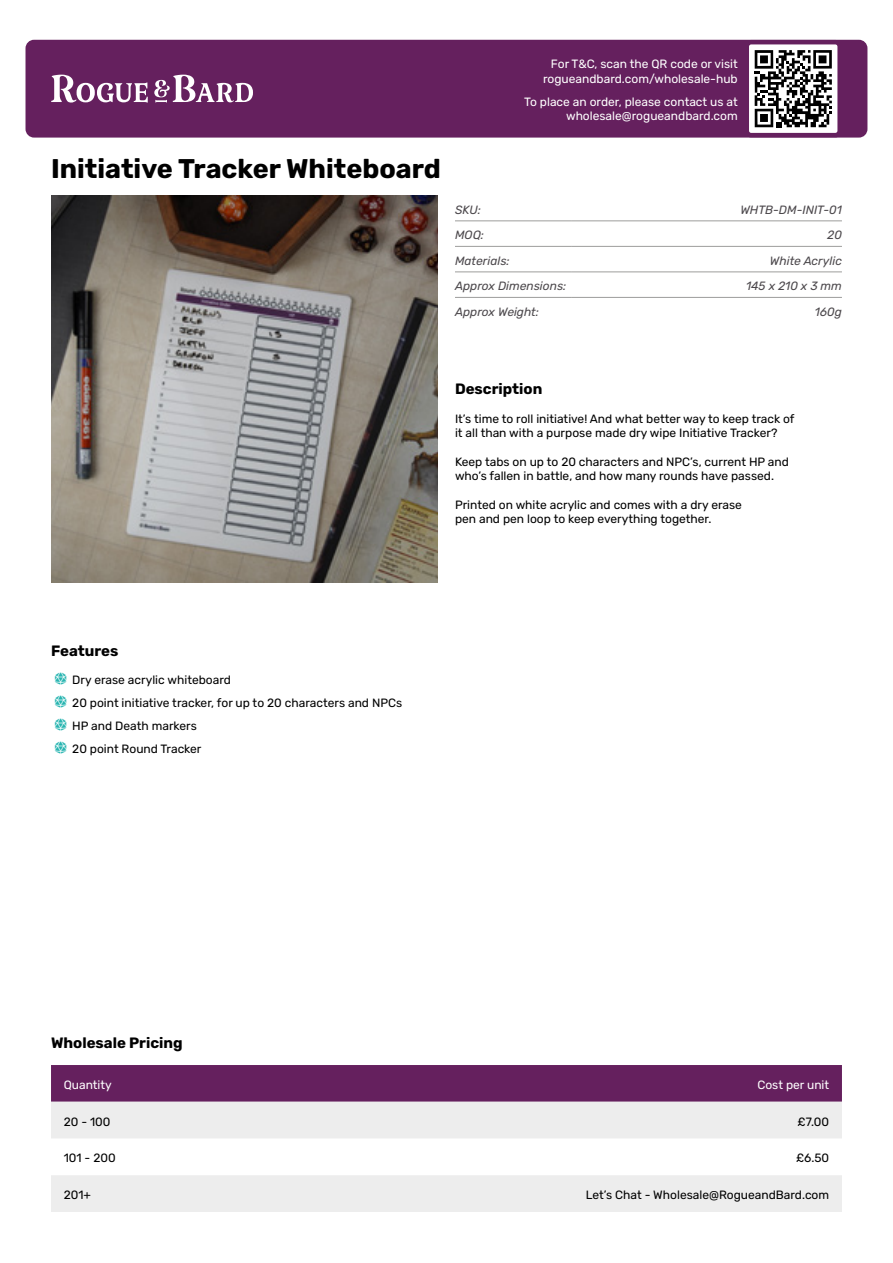
<style>
.page{position:relative;width:893px;height:1263px;background:#fff}
.page>*{position:absolute;margin:0;border:0;box-sizing:border-box;transform-origin:0 0}
.t1{font:700 27px "Rubik";color:#000}
.t2{font:700 15px "Rubik";color:#000}
.t3{font:12px/23px "Rubik";color:#000}
.t4{font:12px/14.4px "Rubik";color:#fff;text-align:right}
.t5{font:italic 12px "Rubik";color:#4c484c}
</style>
<div class="page">
<div style="left:26px;top:40px;width:841px;height:98px;background:#65205e;border-radius:9px"></div>
<svg style="left:51px;top:75px;width:202px;height:28px"></svg>
<svg style="left:749px;top:45px;width:88px;height:87px;background:#949494"></svg>
<div style="left:744px;top:40px;width:98px;height:97px;border:4px solid #65205e;border-radius:4px"></div>
<img style="left:51px;top:195px;width:387px;height:387px">
<div style="left:51px;top:1065px;width:791px;height:37px;background:#65205e"></div>
<svg style="left:51px;top:1102px;width:791px;height:110px;fill:#ededed"></svg>
<hr style="left:455px;top:220px;width:117px;height:1px;background:#9d9d9c">
<hr style="left:572px;top:220px;width:270px;height:1px;background:#9d9d9c">
<hr style="left:455px;top:246px;width:117px;height:1px;background:#9d9d9c">
<hr style="left:572px;top:246px;width:270px;height:1px;background:#9d9d9c">
<hr style="left:455px;top:271px;width:117px;height:1px;background:#9d9d9c">
<hr style="left:572px;top:271px;width:270px;height:1px;background:#9d9d9c">
<hr style="left:455px;top:297px;width:117px;height:1px;background:#9d9d9c">
<hr style="left:572px;top:297px;width:270px;height:1px;background:#9d9d9c">
<h1 class="t1" style="left:51px;top:154px;width:391px">Initiative Tracker Whiteboard</h1>
<p class="t4" style="left:543px;top:57px;width:196px">For T&amp;C, scan the QR code or visit rogueandbard.com/wholesale-hub</p>
<p class="t4" style="left:524px;top:95px;width:215px">To place an order, please contact us at wholesale@rogueandbard.com</p>
<p class="t5" style="left:455px;top:203px;width:28px">SKU:</p>
<p class="t5" style="left:740px;top:203px;width:103px">WHTB-DM-INIT-01</p>
<p class="t5" style="left:455px;top:228px;width:30px">MOQ:</p>
<p class="t5" style="left:827px;top:228px;width:16px">20</p>
<p class="t5" style="left:455px;top:254px;width:56px">Materials:</p>
<p class="t5" style="left:770px;top:254px;width:73px">White Acrylic</p>
<p class="t5" style="left:455px;top:279px;width:113px">Approx Dimensions:</p>
<p class="t5" style="left:746px;top:279px;width:97px">145 x 210 x 3 mm</p>
<p class="t5" style="left:455px;top:305px;width:85px">Approx Weight:</p>
<p class="t5" style="left:815px;top:305px;width:29px">160g</p>
<p class="t2" style="left:455px;top:381px;width:89px">Description</p>
<p class="t3" style="left:455px;top:412px;width:341px;line-height:14.4px">It’s time to roll initiative! And what better way to keep track of it all than with a purpose made dry wipe Initiative Tracker?</p>
<p class="t3" style="left:455px;top:455px;width:335px;line-height:14.4px">Keep tabs on up to 20 characters and NPC’s, current HP and who’s fallen in battle, and how many rounds have passed.</p>
<p class="t3" style="left:455px;top:498px;width:288px;line-height:14.4px">Printed on white acrylic and comes with a dry erase pen and pen loop to keep everything together.</p>
<p class="t2" style="left:51px;top:642px;width:69px">Features</p>
<p class="t3" style="left:72px;top:669px;width:331px">Dry erase acrylic whiteboard<br>20 point initiative tracker, for up to 20 characters and NPCs HP and Death markers<br>20 point Round Tracker</p>
<p class="t2" style="left:51px;top:1034px;width:133px">Wholesale Pricing</p>
<p class="t4" style="left:64px;top:1078px;width:50px">Quantity</p>
<p class="t4" style="left:757px;top:1078px;width:73px">Cost per unit</p>
<p class="t3" style="left:64px;top:1110px;width:48px">20 - 100</p>
<p class="t3" style="left:798px;top:1110px;width:33px">£7.00</p>
<p class="t3" style="left:64px;top:1147px;width:53px">101 - 200</p>
<p class="t3" style="left:796px;top:1147px;width:35px">£6.50</p>
<p class="t3" style="left:64px;top:1184px;width:29px">201+</p>
<p class="t3" style="left:586px;top:1184px;width:245px">Let’s Chat - Wholesale@RogueandBard.com</p>
</div>
